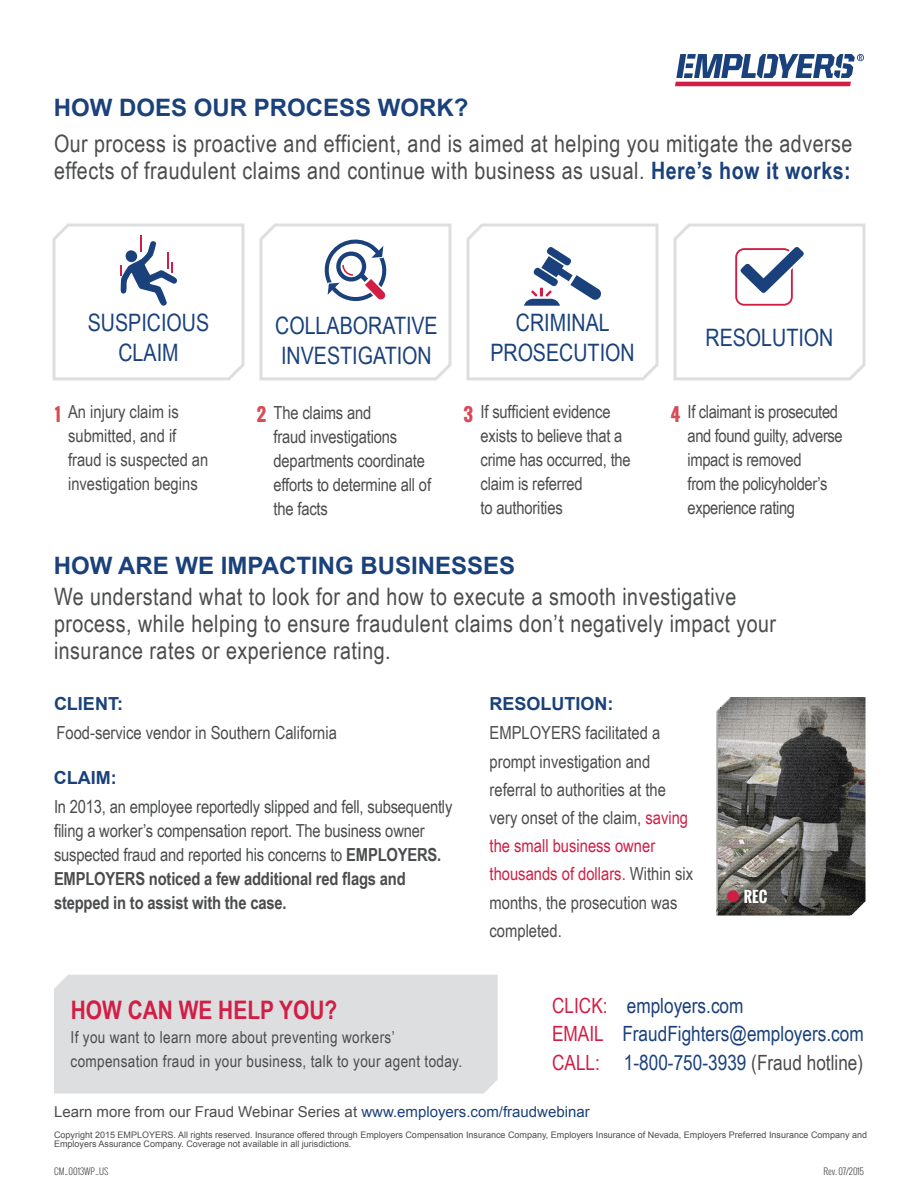
<style>
.page{position:relative;width:918px;height:1188px;background:#fff}
.page>*{position:absolute;margin:0;border:0;box-sizing:border-box;transform-origin:0 0}
.t1{font:700 25.5px "Arial Narrow";color:#d21e44}
.t2{font:24px/27px "Arial Narrow";letter-spacing:.02em;color:#4b4c4d}
.t3{font:24px/30px "Arial Narrow";color:#1a417c;text-align:center}
.t4{font:700 24px "Arial";color:#1a417c}
.t5{font:21px "Arial Narrow";color:#1a417c}
.t6{font:18px/24px "Arial Narrow";letter-spacing:-.01em;color:#4b4c4d}
.t7{font:700 18px "Arial";color:#1a417c}
.t8{font:700 18px "Oswald";color:#d84b57}
.t9{font:16.5px/24px "Arial Narrow";letter-spacing:.02em;color:#4b4c4d}
.t10{font:15px "Arial";color:#4b4c4d}
.t11{font:700 15px "Oswald";color:#fff}
.t12{font:9px/9px "Arial";color:#4b4c4d}
.t13{font:300 9px "Oswald";color:#4b4c4d}
.s1{font-weight:700;color:#1a417c}
.s2{font-weight:700}
.s3{color:#d21e44}
.s4{color:#4b4c4d}
.s5{color:#1a417c}
</style>
<div class="page">
<img style="left:718px;top:697px;width:148px;height:218px">
<div style="left:54px;top:975px;width:444px;height:119px;background:#dddee0"></div>
<svg style="left:675px;top:54px;width:189px;height:32px"></svg>
<div style="left:736px;top:884px;width:39px;height:29px;background:#231f20;opacity:.75"></div>
<div style="left:727px;top:890px;width:12px;height:12px;background:#d21e44;border-radius:50%"></div>
<svg style="left:52px;top:223px;width:193px;height:158px"></svg>
<svg style="left:259px;top:223px;width:193px;height:158px"></svg>
<svg style="left:466px;top:223px;width:193px;height:158px"></svg>
<svg style="left:673px;top:223px;width:193px;height:158px"></svg>
<p class="t4" style="left:54px;top:92px;width:416px">HOW DOES OUR PROCESS WORK?</p>
<p class="t2" style="left:54px;top:129px;width:800px">Our process is proactive and efficient, and is aimed at helping you mitigate the adverse effects of fraudulent claims and continue with business as usual. <span class="s1">Here’s how it works:</span></p>
<p class="t3" style="left:88px;top:307px;width:123px">SUSPICIOUS<br>CLAIM</p>
<p class="t3" style="left:490px;top:307px;width:146px">CRIMINAL<br>PROSECUTION</p>
<p class="t3" style="left:275px;top:310px;width:164px;text-align:left">COLLABORATIVE<br>INVESTIGATION</p>
<p class="t3" style="left:706px;top:322px;width:129px">RESOLUTION</p>
<p class="t6" style="left:481px;top:399px;width:152px">If sufficient evidence exists to believe that a crime has occurred, the claim is referred<br>to authorities</p>
<p class="t6" style="left:688px;top:399px;width:157px">If claimant is prosecuted and found guilty, adverse impact is removed<br>from the policyholder’s experience rating</p>
<p class="t6" style="left:68px;top:399px;width:142px">An injury claim is submitted, and if fraud is suspected an investigation begins</p>
<p class="t8" style="left:55px;top:401px;width:7px">1</p>
<p class="t8" style="left:257px;top:401px;width:11px">2</p>
<p class="t6" style="left:274px;top:400px;width:99px">The claims and</p>
<p class="t8" style="left:464px;top:401px;width:11px">3</p>
<p class="t8" style="left:670px;top:401px;width:11px">4</p>
<p class="t6" style="left:274px;top:424px;width:159px">fraud investigations departments coordinate efforts to determine all of the facts</p>
<p class="t4" style="left:54px;top:549px;width:463px">HOW ARE WE IMPACTING BUSINESSES</p>
<p class="t2" style="left:54px;top:582px;width:724px">We understand what to look for and how to execute a smooth investigative process, while helping to ensure fraudulent claims don’t negatively impact your insurance rates or experience rating.</p>
<p class="t7" style="left:54px;top:692px;width:70px">CLIENT:</p>
<p class="t6" style="left:56px;top:720px;width:282px">Food-service vendor in Southern California</p>
<p class="t7" style="left:54px;top:765px;width:64px">CLAIM:</p>
<p class="t6" style="left:54px;top:794px;width:400px">In 2013, an employee reportedly slipped and fell, subsequently filing a worker’s compensation report. The business owner suspected fraud and reported his concerns to <span class="s2">EMPLOYERS.<br>EMPLOYERS noticed a few additional red flags and stepped in to assist with the case.</span></p>
<p class="t7" style="left:490px;top:692px;width:126px">RESOLUTION:</p>
<p class="t6" style="left:490px;top:718px;width:205px;line-height:28.2px">EMPLOYERS facilitated a prompt investigation and referral to authorities at the very onset of the claim, <span class="s3">saving the small business owner thousands of dollars.</span> Within six months, the prosecution was completed.</p>
<p class="t11" style="left:744px;top:886px;width:25px">REC</p>
<p class="t5" style="left:552px;top:990px;width:193px"><span class="s3">CLICK:</span> employers.com</p>
<p class="t5" style="left:552px;top:1018px;width:313px"><span class="s3">EMAIL</span> FraudFighters@employers.com</p>
<p class="t5" style="left:552px;top:1047px;width:313px"><span class="s3">CALL:</span> 1-800-750-3939 <span class="s4">(Fraud hotline)</span></p>
<p class="t10" style="left:54px;top:1102px;width:537px">Learn more from our Fraud Webinar Series at <span class="s5">www.employers.com/fraudwebinar</span></p>
<p class="t1" style="left:71px;top:991px;width:268px">HOW CAN WE HELP YOU?</p>
<p class="t9" style="left:71px;top:1024px;width:393px">If you want to learn more about preventing workers’ compensation fraud in your business, talk to your agent today.</p>
<p class="t12" style="left:54px;top:1130px;width:815px">Copyright 2015 EMPLOYERS. All rights reserved. Insurance offered through Employers Compensation Insurance Company, Employers Insurance of Nevada, Employers Preferred Insurance Company and<br>Employers Assurance Company. Coverage not available in all jurisdictions.</p>
<p class="t13" style="left:54px;top:1165px;width:56px">CM_0013WP_US</p>
<p class="t13" style="left:823px;top:1165px;width:42px">Rev. 07/2015</p>
</div>
